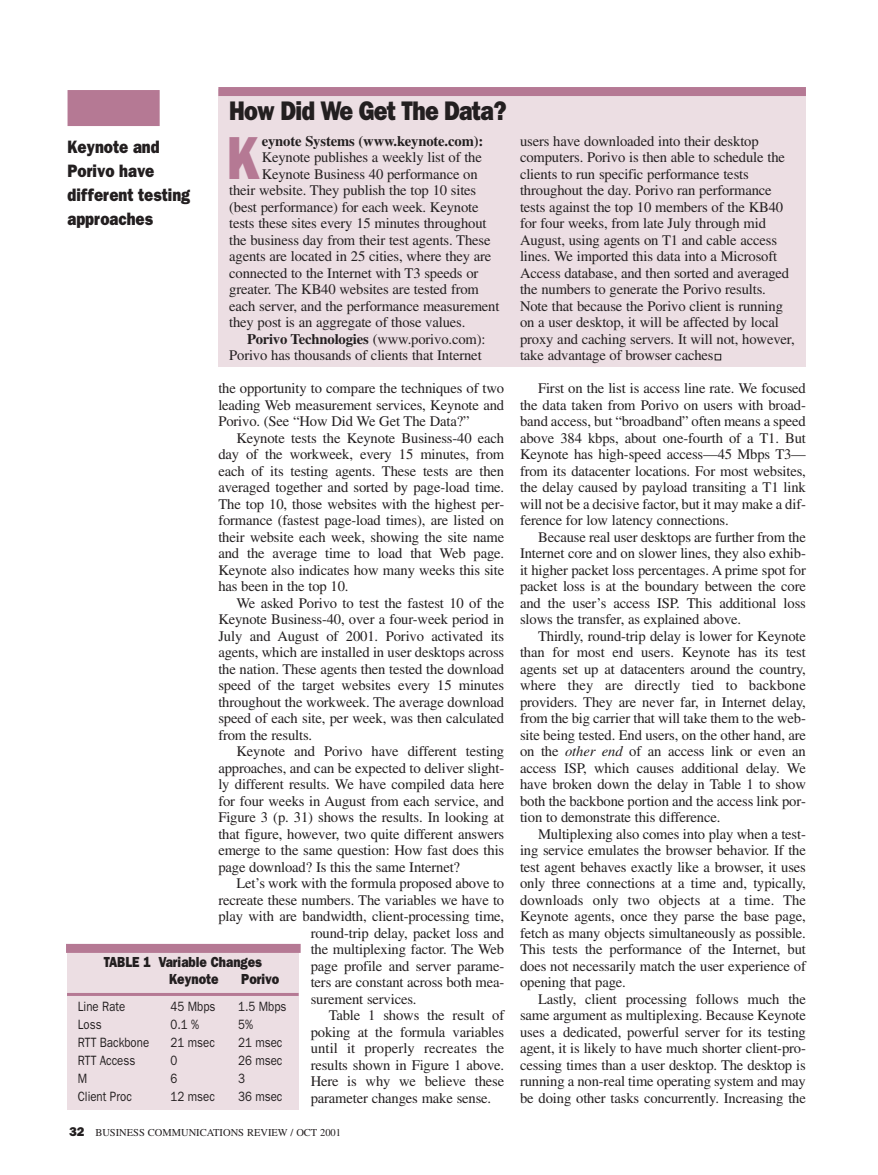
<style>
.page{position:relative;width:878px;height:1175px;background:#fff}
.page>*{position:absolute;margin:0;border:0;box-sizing:border-box;transform-origin:0 0}
.t1{font:800 61.05px "Franklin Gothic";color:#b57994;scale:.8 1}
.t2{font:800 27px "Franklin Gothic";letter-spacing:-.03em;color:#231f20;scale:.85 1}
.t3{font:800 18px/24px "Franklin Gothic";color:#231f20;scale:.85 1}
.t4{font:14.7px/16.5px "Times";letter-spacing:-.01em;color:#231f20;text-align:justify}
.t5{font:700 14.7px "Times";letter-spacing:-.01em;color:#231f20}
.t6{font:800 14.7px "Franklin Gothic";color:#231f20;scale:.85 1}
.t7{font:14.7px "Times";letter-spacing:.01em;color:#231f20}
.t8{font:13.5px "Franklin Gothic";color:#231f20;scale:.85 1}
.t9{font:10.5px "Times";color:#231f20}
.s1{font-weight:400}
.s2{font-family:"Franklin Gothic";font-weight:800;font-size:12.75px}
.s3{font-style:italic}
</style>
<div class="page">
<div style="left:218px;top:89px;width:588px;height:277px;background:#ecdee3"></div>
<div style="left:68px;top:946px;width:230px;height:163px;background:#ecdee3"></div>
<div style="left:68px;top:90px;width:92px;height:36px;background:#b57994"></div>
<hr style="left:67px;top:993px;width:231px;height:3px;background:#b57994">
<div style="left:66px;top:944px;width:234px;height:8px;background:#b57994"></div>
<svg style="left:715px;top:354px;width:6px;height:6px"></svg>
<div style="left:218px;top:87px;width:588px;height:9px;background:#b57994"></div>
<p class="t3" style="left:68px;top:136px;width:146px">Keynote and<br>Porivo have different testing approaches</p>
<h2 class="t2" style="left:229px;top:101px;width:328px">How Did We Get The Data?</h2>
<h1 class="t1" style="left:227px;top:137px;width:42px">K</h1>
<p class="t5" style="left:262px;top:135px;width:223px">eynote Systems (www.keynote.com):</p>
<p class="t4" style="left:262px;top:150px;width:222px">Keynote publishes a weekly list of the</p>
<p class="t4" style="left:262px;top:167px;width:217px">Keynote Business 40 performance on</p>
<p class="t4" style="left:229px;top:183px;width:249px">their website. They publish the top 10 sites</p>
<p class="t4" style="left:229px;top:200px;width:251px">(best performance) for each week. Keynote</p>
<p class="t4" style="left:229px;top:216px;width:259px">tests these sites every 15 minutes throughout</p>
<p class="t4" style="left:229px;top:233px;width:263px">the business day from their test agents. These</p>
<p class="t4" style="left:229px;top:249px;width:264px">agents are located in 25 cities, where they are</p>
<p class="t4" style="left:229px;top:266px;width:251px">connected to the Internet with T3 speeds or</p>
<p class="t4" style="left:229px;top:282px;width:251px">greater. The KB40 websites are tested from</p>
<p class="t4" style="left:229px;top:299px;width:272px">each server, and the performance measurement</p>
<p class="t4" style="left:229px;top:315px;width:238px">they post is an aggregate of those values.</p>
<p class="t5" style="left:247px;top:333px;width:240px">Porivo Technologies <span class="s1">(www.porivo.com):</span></p>
<p class="t4" style="left:229px;top:348px;width:254px">Porivo has thousands of clients that Internet</p>
<p class="t4" style="left:218px;top:381px;width:287px">the opportunity to compare the techniques of two leading Web measurement services, Keynote and Porivo. (See “How Did We Get The Data?”</p>
<p class="t4" style="left:218px;top:431px;width:287px;text-indent:18px">Keynote tests the Keynote Business-40 each day of the workweek, every 15 minutes, from each of its testing agents. These tests are then averaged together and sorted by page-load time.<br>The top 10, those websites with the highest per&shy;formance (fastest page-load times), are listed on their website each week, showing the site name and the average time to load that Web page.<br>Keynote also indicates how many weeks this site has been in the top 10.</p>
<p class="t4" style="left:218px;top:596px;width:287px;text-indent:18px">We asked Porivo to test the fastest 10 of the Keynote Business-40, over a four-week period in July and August of 2001. Porivo activated its agents, which are installed in user desktops across the nation. These agents then tested the download speed of the target websites every 15 minutes throughout the workweek. The average download speed of each site, per week, was then calculated from the results.</p>
<p class="t4" style="left:218px;top:744px;width:287px;text-indent:18px">Keynote and Porivo have different testing approaches, and can be expected to deliver slight&shy;ly different results. We have compiled data here for four weeks in August from each service, and Figure 3 (p. 31) shows the results. In looking at that figure, however, two quite different answers emerge to the same question: How fast does this page download? Is this the same Internet?</p>
<p class="t4" style="left:236px;top:876px;width:269px">Let’s work with the formula proposed above to</p>
<p class="t4" style="left:218px;top:893px;width:287px">recreate these numbers. The variables we have to</p>
<p class="t4" style="left:218px;top:909px;width:287px">play with are bandwidth, client-processing time,</p>
<p class="t4" style="left:311px;top:926px;width:195px">round-trip delay, packet loss and</p>
<p class="t4" style="left:311px;top:942px;width:195px">the multiplexing factor. The Web</p>
<p class="t4" style="left:311px;top:959px;width:195px">page profile and server parame-</p>
<p class="t4" style="left:311px;top:975px;width:195px">ters are constant across both mea-</p>
<p class="t4" style="left:311px;top:992px;width:107px">surement services.</p>
<p class="t4" style="left:329px;top:1008px;width:177px">Table 1 shows the result of</p>
<p class="t4" style="left:311px;top:1025px;width:195px">poking at the formula variables</p>
<p class="t7" style="left:311px;top:1043px;width:195px">until it properly recreates the</p>
<p class="t4" style="left:311px;top:1058px;width:195px">results shown in Figure 1 above.</p>
<p class="t4" style="left:311px;top:1074px;width:195px">Here is why we believe these</p>
<p class="t4" style="left:311px;top:1091px;width:182px">parameter changes make sense.</p>
<p class="t6" style="left:104px;top:957px;width:187px">TABLE 1 Variable Changes</p>
<p class="t6" style="left:169px;top:973px;width:60px">Keynote</p>
<p class="t6" style="left:241px;top:973px;width:47px">Porivo</p>
<p class="t8" style="left:78px;top:1001px;width:57px">Line Rate</p>
<p class="t8" style="left:170px;top:1001px;width:54px">45 Mbps</p>
<p class="t8" style="left:238px;top:1001px;width:58px">1.5 Mbps</p>
<p class="t8" style="left:78px;top:1019px;width:30px">Loss</p>
<p class="t8" style="left:171px;top:1019px;width:35px">0.1 %</p>
<p class="t8" style="left:238px;top:1019px;width:19px">5%</p>
<p class="t8" style="left:78px;top:1037px;width:85px">RTT Backbone</p>
<p class="t8" style="left:171px;top:1037px;width:54px">21 msec</p>
<p class="t8" style="left:238px;top:1037px;width:54px">21 msec</p>
<p class="t8" style="left:78px;top:1055px;width:69px">RTT Access</p>
<p class="t8" style="left:171px;top:1055px;width:10px">0</p>
<p class="t8" style="left:238px;top:1055px;width:54px">26 msec</p>
<p class="t8" style="left:78px;top:1073px;width:13px">M</p>
<p class="t8" style="left:170px;top:1073px;width:10px">6</p>
<p class="t8" style="left:238px;top:1073px;width:10px">3</p>
<p class="t8" style="left:78px;top:1091px;width:65px">Client Proc</p>
<p class="t8" style="left:170px;top:1091px;width:54px">12 msec</p>
<p class="t8" style="left:238px;top:1091px;width:54px">36 msec</p>
<p class="t9" style="left:69px;top:1128px;width:273px"><span class="s2">32</span> BUSINESS COMMUNICATIONS REVIEW / OCT 2001</p>
<p class="t4" style="left:520px;top:134px;width:276px;text-align:left">users have downloaded into their desktop computers. Porivo is then able to schedule the clients to run specific performance tests throughout the day. Porivo ran performance tests against the top 10 members of the KB40 for four weeks, from late July through mid August, using agents on T1 and cable access lines. We imported this data into a Microsoft Access database, and then sorted and averaged the numbers to generate the Porivo results.<br>Note that because the Porivo client is running on a user desktop, it will be affected by local proxy and caching servers. It will not, however, take advantage of browser caches</p>
<p class="t4" style="left:520px;top:381px;width:287px;text-indent:18px">First on the list is access line rate. We focused the data taken from Porivo on users with broad&shy;band access, but “broadband” often means a speed above 384 kbps, about one-fourth of a T1. But Keynote has high-speed access—45 Mbps T3— from its datacenter locations. For most websites, the delay caused by payload transiting a T1 link will not be a decisive factor, but it may make a dif&shy;ference for low latency connections.</p>
<p class="t4" style="left:520px;top:530px;width:287px;text-indent:18px">Because real user desktops are further from the Internet core and on slower lines, they also exhib&shy;it higher packet loss percentages. A prime spot for packet loss is at the boundary between the core and the user’s access ISP. This additional loss slows the transfer, as explained above.</p>
<p class="t4" style="left:520px;top:629px;width:287px;text-indent:18px">Thirdly, round-trip delay is lower for Keynote than for most end users. Keynote has its test agents set up at datacenters around the country, where they are directly tied to backbone providers. They are never far, in Internet delay, from the big carrier that will take them to the web&shy;site being tested. End users, on the other hand, are on the <span class="s3">other end</span> of an access link or even an access ISP, which causes additional delay. We have broken down the delay in Table 1 to show both the backbone portion and the access link por&shy;tion to demonstrate this difference.</p>
<p class="t4" style="left:520px;top:827px;width:287px;text-indent:18px">Multiplexing also comes into play when a test&shy;ing service emulates the browser behavior. If the test agent behaves exactly like a browser, it uses only three connections at a time and, typically, downloads only two objects at a time. The Keynote agents, once they parse the base page, fetch as many objects simultaneously as possible.<br>This tests the performance of the Internet, but does not necessarily match the user experience of opening that page.</p>
<p class="t4" style="left:520px;top:992px;width:287px;text-indent:18px">Lastly, client processing follows much the same argument as multiplexing. Because Keynote uses a dedicated, powerful server for its testing agent, it is likely to have much shorter client-pro&shy;cessing times than a user desktop. The desktop is running a non-real time operating system and may be doing other tasks concurrently. Increasing the</p>
</div>
